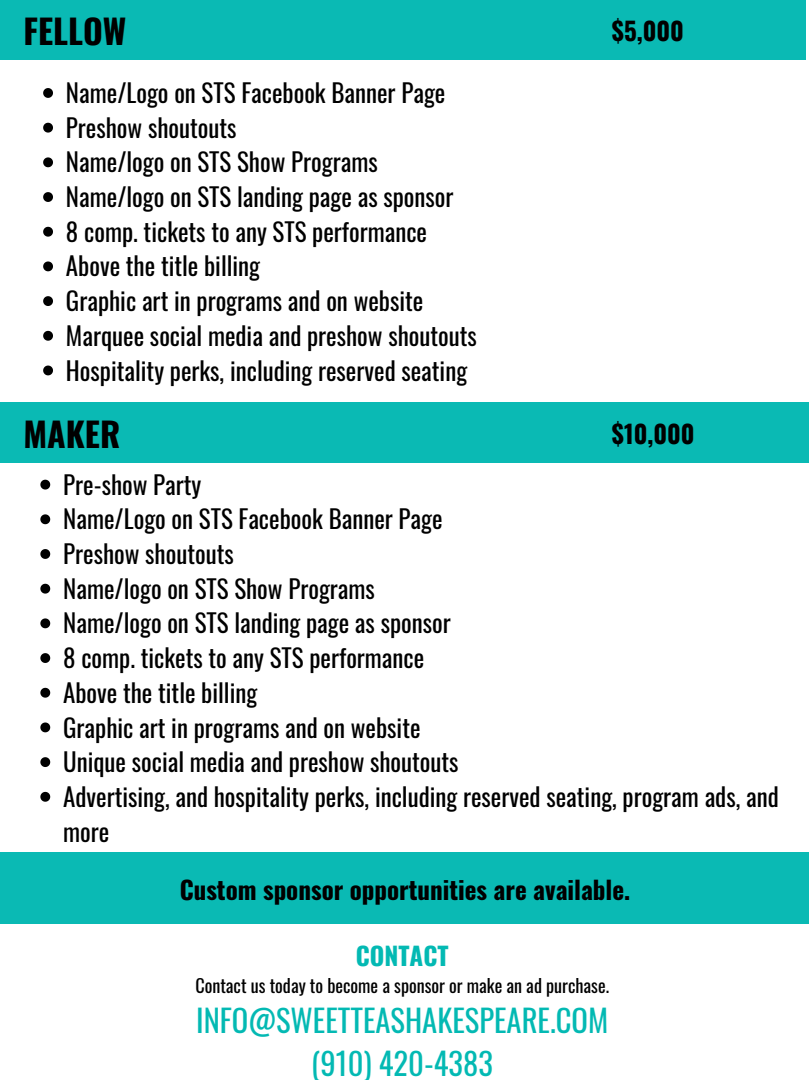
<style>
.page{position:relative;width:810px;height:1080px;background:#fff}
.page>*{position:absolute;margin:0;border:0;box-sizing:border-box;transform-origin:0 0}
.t1{font:700 33.75px "Oswald";color:#000}
.t2{font:30.62px/42.6px "Oswald";color:#03b9b3;text-align:center}
.t3{font:25px/34.7px "Oswald";color:#000}
.t4{font:700 25px "Oswald";color:#000}
.t5{font:700 25px "Oswald";color:#03b9b3}
.t6{font:18.12px "Oswald";color:#000}
</style>
<div class="page">
<div style="left:0;top:402px;width:809px;height:60px;background:#0abab4"></div>
<svg style="left:43px;top:88px;width:10px;height:10px"></svg>
<svg style="left:43px;top:123px;width:10px;height:10px"></svg>
<svg style="left:43px;top:157px;width:10px;height:10px"></svg>
<svg style="left:43px;top:192px;width:10px;height:10px"></svg>
<svg style="left:43px;top:227px;width:10px;height:10px"></svg>
<svg style="left:43px;top:261px;width:10px;height:10px"></svg>
<svg style="left:43px;top:296px;width:10px;height:10px"></svg>
<svg style="left:43px;top:331px;width:10px;height:10px"></svg>
<svg style="left:43px;top:366px;width:10px;height:9px"></svg>
<svg style="left:40px;top:480px;width:10px;height:10px"></svg>
<svg style="left:40px;top:514px;width:10px;height:10px"></svg>
<svg style="left:40px;top:549px;width:10px;height:10px"></svg>
<svg style="left:40px;top:584px;width:10px;height:10px"></svg>
<svg style="left:40px;top:618px;width:10px;height:10px"></svg>
<svg style="left:40px;top:653px;width:10px;height:10px"></svg>
<svg style="left:40px;top:688px;width:10px;height:10px"></svg>
<svg style="left:40px;top:723px;width:10px;height:9px"></svg>
<svg style="left:40px;top:757px;width:10px;height:10px"></svg>
<svg style="left:40px;top:792px;width:10px;height:10px"></svg>
<div style="left:0;top:853px;width:809px;height:71px;background:#0abab4"></div>
<div style="left:0;top:0;width:806px;height:60px;background:#0abab4"></div>
<h1 class="t1" style="left:23px;top:5px;width:104px">FELLOW</h1>
<p class="t4" style="left:612px;top:11px;width:74px">$5,000</p>
<p class="t3" style="left:66px;top:74px;width:412px">Name/Logo on STS Facebook Banner Page Preshow shoutouts<br>Name/logo on STS Show Programs Name/logo on STS landing page as sponsor<br>8 comp. tickets to any STS performance Above the title billing<br>Graphic art in programs and on website Marquee social media and preshow shoutouts Hospitality perks, including reserved seating</p>
<h1 class="t1" style="left:23px;top:408px;width:98px">MAKER</h1>
<p class="t4" style="left:612px;top:414px;width:84px">$10,000</p>
<p class="t3" style="left:63px;top:466px;width:717px">Pre-show Party<br>Name/Logo on STS Facebook Banner Page<br>Preshow shoutouts<br>Name/logo on STS Show Programs<br>Name/logo on STS landing page as sponsor<br>8 comp. tickets to any STS performance<br>Above the title billing<br>Graphic art in programs and on website<br>Unique social media and preshow shoutouts<br>Advertising, and hospitality perks, including reserved seating, program ads, and more</p>
<p class="t4" style="left:180px;top:870px;width:452px">Custom sponsor opportunities are available.</p>
<p class="t5" style="left:356px;top:936px;width:94px">CONTACT</p>
<p class="t6" style="left:195px;top:971px;width:415px">Contact us today to become a sponsor or make an ad purchase.</p>
<p class="t2" style="left:196px;top:998px;width:414px">INFO@SWEETTEASHAKESPEARE.COM (910) 420-4383</p>
</div>
